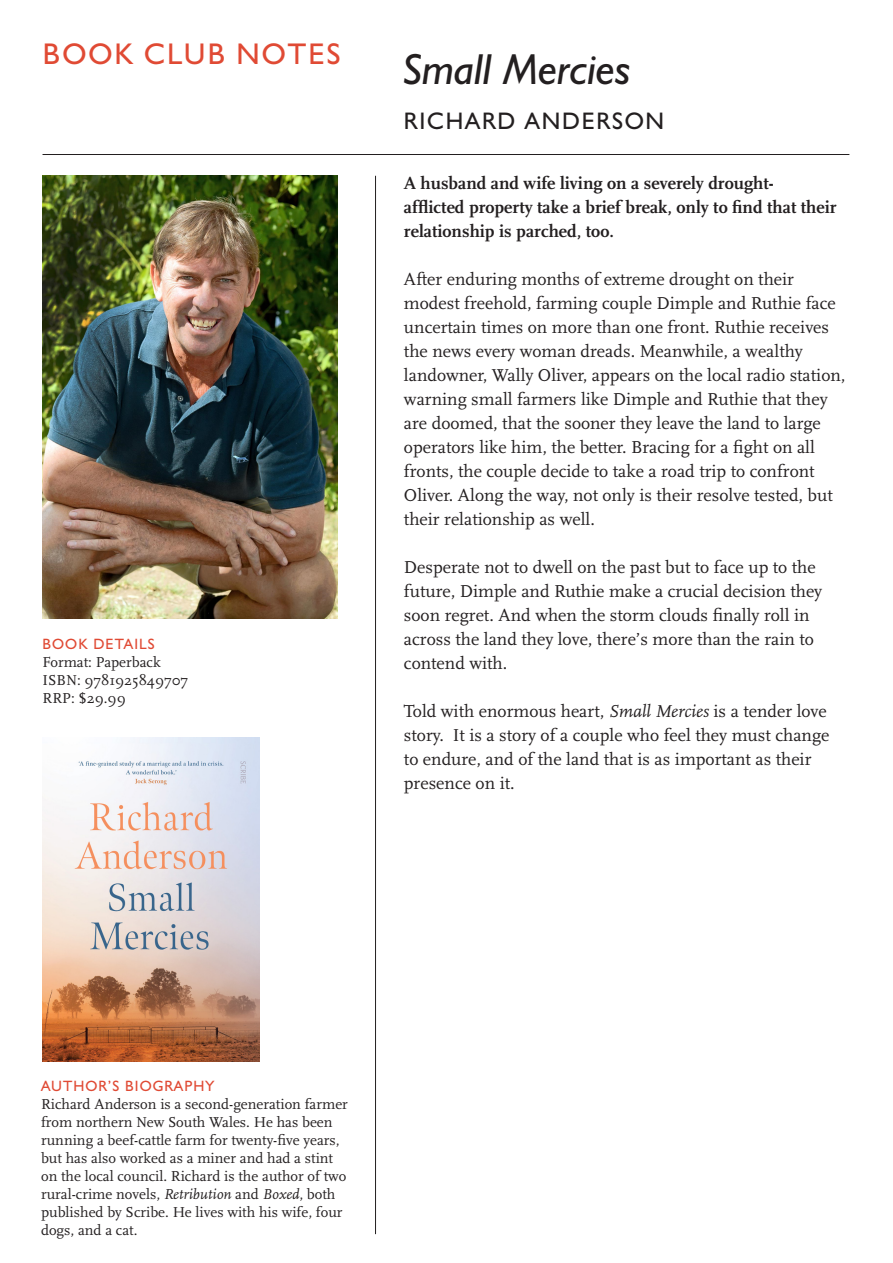
<style>
.page{position:relative;width:893px;height:1263px;background:#fff}
.page>*{position:absolute;margin:0;border:0;box-sizing:border-box;transform-origin:0 0}
.Book_Title{font:italic 43.5px "Humanist 521 BT";letter-spacing:-.01em;color:#231f20}
.Book_Club_Notes{font:30px "Humanist 521 BT";letter-spacing:.07em;color:#e04a34}
.Author{font:24px "Humanist 521 BT";letter-spacing:.075em;color:#231f20}
.Preamble_copy___firs{font:18px/24px "Scala";color:#231f20}
.Preamble_copy___firs-2{font:700 18px/24px "Scala";color:#231f20}
.Author_s_Details{font:15px/18px "Scala";color:#231f20}
.Small_Caps{font:15px "Humanist 521 BT";letter-spacing:.07em;color:#e04a34}
.s1{font-style:italic}
</style>
<div class="page">
<hr style="left:375px;top:176px;width:1px;height:1058px;background:#231f20">
<hr style="left:43px;top:154px;width:806px;height:1px;background:#231f20">
<img style="left:43px;top:176px;width:295px;height:443px">
<img style="left:43px;top:737px;width:216px;height:324px">
<p class="Book_Club_Notes" style="left:43px;top:35px;width:299px">BOOK CLUB NOTES</p>
<p class="Small_Caps" style="left:43px;top:634px;width:114px">BOOK DETAILS</p>
<p class="Author_s_Details" style="left:43px;top:653px;width:120px">Format: Paperback</p>
<p class="Author_s_Details" style="left:43px;top:671px;width:147px">ISBN: 9781925849707</p>
<p class="Author_s_Details" style="left:43px;top:689px;width:85px">RRP: $29.99</p>
<p class="Book_Title" style="left:404px;top:42px;width:229px">Small Mercies</p>
<p class="Author" style="left:404px;top:106px;width:262px">RICHARD ANDERSON</p>
<p class="Preamble_copy___firs-2" style="left:404px;top:171px;width:434px">A husband and wife living on a severely drought&shy;afflicted property take a brief break, only to find that their relationship is parched, too.</p>
<p class="Preamble_copy___firs" style="left:404px;top:268px;width:443px">After enduring months of extreme drought on their modest freehold, farming couple Dimple and Ruthie face uncertain times on more than one front. Ruthie receives the news every woman dreads. Meanwhile, a wealthy landowner, Wally Oliver, appears on the local radio station, warning small farmers like Dimple and Ruthie that they are doomed, that the sooner they leave the land to large operators like him, the better. Bracing for a fight on all fronts, the couple decide to take a road trip to confront Oliver. Along the way, not only is their resolve tested, but their relationship as well.</p>
<p class="Preamble_copy___firs" style="left:404px;top:556px;width:420px">Desperate not to dwell on the past but to face up to the future, Dimple and Ruthie make a crucial decision they soon regret. And when the storm clouds finally roll in across the land they love, there’s more than the rain to contend with.</p>
<p class="Preamble_copy___firs" style="left:404px;top:700px;width:427px">Told with enormous heart, <span class="s1">Small Mercies</span> is a tender love story. It is a story of a couple who feel they must change to endure, and of the land that is as important as their presence on it.</p>
<p class="Small_Caps" style="left:41px;top:1076px;width:175px">AUTHOR’S BIOGRAPHY</p>
<p class="Author_s_Details" style="left:41px;top:1095px;width:308px">Richard Anderson is a second-generation farmer from northern New South Wales. He has been running a beef-cattle farm for twenty-five years, but has also worked as a miner and had a stint on the local council. Richard is the author of two rural-crime novels, <span class="s1">Retribution</span> and <span class="s1">Boxed</span>, both published by Scribe. He lives with his wife, four dogs, and a cat.</p>
</div>
